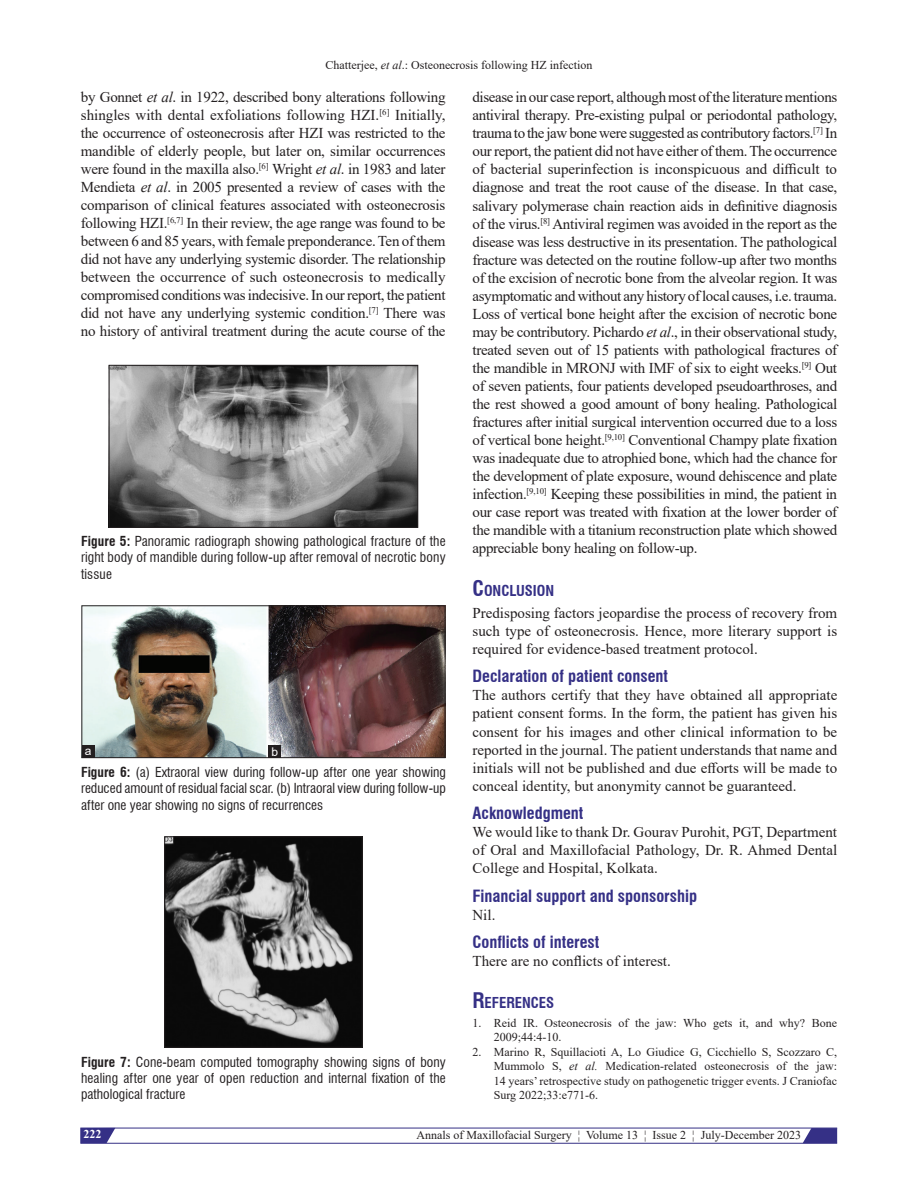
<style>
.page{position:relative;width:918px;height:1188px;background:#fff}
.page>*{position:absolute;margin:0;border:0;box-sizing:border-box;transform-origin:0 0}
.t1{font:700 condensed 16.5px "Swiss 721 BT";color:#353086}
.TX{font:15px/18px "Times New Roman";color:#231f20;text-align:justify}
.t2{font:700 condensed 14.7px "Swiss 721 BT";color:#353086}
.FGC{font:condensed 13.5px/16.2px "Swiss 721 BT";letter-spacing:.01em;color:#231f20;text-align:justify}
.REF{font:12px/14.4px "Times New Roman";color:#231f20}
.t3{font:700 12px "Times New Roman";color:#fff}
.LABEL{font:12px "Arial";color:#fff}
.s1{font-style:italic}
.s2{font-size:21px}
.s3{font-weight:700}
</style>
<div class="page">
<svg style="left:80px;top:1128px;width:758px;height:16px"></svg>
<img style="left:111px;top:367px;width:305px;height:159px">
<div style="left:109px;top:365px;width:309px;height:163px;border:1px solid #231f20"></div>
<img style="left:166px;top:839px;width:194px;height:206px">
<div style="left:164px;top:837px;width:198px;height:210px;border:1px solid #231f20"></div>
<img style="left:84px;top:608px;width:359px;height:148px">
<div style="left:82px;top:606px;width:363px;height:152px;border:1px solid #231f20"></div>
<div style="left:268px;top:745px;width:13px;height:13px;background:#231f20"></div>
<div style="left:82px;top:745px;width:12px;height:13px;background:#231f20"></div>
<p class="REF" style="left:325px;top:57px;width:269px">Chatterjee, <span class="s1">et al</span>.: Osteonecrosis following HZ infection</p>
<p class="TX" style="left:81px;top:88px;width:366px">by Gonnet <span class="s1">et al</span>. in 1922, described bony alterations following shingles with dental exfoliations following HZI.<sup>[6]</sup> Initially, the occurrence of osteonecrosis after HZI was restricted to the mandible of elderly people, but later on, similar occurrences were found in the maxilla also.<sup>[6]</sup> Wright <span class="s1">et al</span>. in 1983 and later Mendieta <span class="s1">et al</span>. in 2005 presented a review of cases with the comparison of clinical features associated with osteonecrosis following HZI.<sup>[6,7]</sup> In their review, the age range was found to be between 6 and 85 years, with female preponderance. Ten of them did not have any underlying systemic disorder. The relationship between the occurrence of such osteonecrosis to medically compromised conditions was indecisive. In our report, the patient did not have any underlying systemic condition.<sup>[7]</sup> There was no history of antiviral treatment during the acute course of the</p>
<p class="TX" style="left:473px;top:88px;width:366px">disease in our case report, although most of the literature mentions antiviral therapy. Pre‑existing pulpal or periodontal pathology, trauma to the jaw bone were suggested as contributory factors.<sup>[7]</sup> In our report, the patient did not have either of them. The occurrence of bacterial superinfection is inconspicuous and difficult to diagnose and treat the root cause of the disease. In that case, salivary polymerase chain reaction aids in definitive diagnosis of the virus.<sup>[8]</sup> Antiviral regimen was avoided in the report as the disease was less destructive in its presentation. The pathological fracture was detected on the routine follow‑up after two months of the excision of necrotic bone from the alveolar region. It was asymptomatic and without any history of local causes, i.e. trauma.<br>Loss of vertical bone height after the excision of necrotic bone may be contributory. Pichardo <span class="s1">et al</span>., in their observational study, treated seven out of 15 patients with pathological fractures of the mandible in MRONJ with IMF of six to eight weeks.<sup>[9]</sup> Out of seven patients, four patients developed pseudoarthroses, and the rest showed a good amount of bony healing. Pathological fractures after initial surgical intervention occurred due to a loss of vertical bone height.<sup>[9,10]</sup> Conventional Champy plate fixation was inadequate due to atrophied bone, which had the chance for the development of plate exposure, wound dehiscence and plate infection.<sup>[9,10]</sup> Keeping these possibilities in mind, the patient in our case report was treated with fixation at the lower border of the mandible with a titanium reconstruction plate which showed appreciable bony healing on follow‑up.</p>
<h1 class="t2" style="left:473px;top:581px;width:83px"><span class="s2">C</span>ONCLUSION</h1>
<p class="TX" style="left:473px;top:603px;width:366px">Predisposing factors jeopardise the process of recovery from such type of osteonecrosis. Hence, more literary support is required for evidence‑based treatment protocol.</p>
<h2 class="t1" style="left:473px;top:667px;width:197px">Declaration of patient consent</h2>
<p class="TX" style="left:473px;top:686px;width:366px">The authors certify that they have obtained all appropriate patient consent forms. In the form, the patient has given his consent for his images and other clinical information to be reported in the journal. The patient understands that name and initials will not be published and due efforts will be made to conceal identity, but anonymity cannot be guaranteed.</p>
<h2 class="t1" style="left:473px;top:803px;width:112px">Acknowledgment</h2>
<p class="TX" style="left:473px;top:823px;width:366px">We would like to thank Dr. Gourav Purohit, PGT, Department of Oral and Maxillofacial Pathology, Dr. R. Ahmed Dental College and Hospital, Kolkata.</p>
<h2 class="t1" style="left:473px;top:886px;width:226px">Financial support and sponsorship</h2>
<p class="TX" style="left:473px;top:905px;width:24px">Nil.</p>
<h2 class="t1" style="left:473px;top:932px;width:128px">Conflicts of interest</h2>
<p class="TX" style="left:473px;top:951px;width:200px">There are no conflicts of interest.</p>
<h1 class="t2" style="left:473px;top:994px;width:83px"><span class="s2">R</span>EFERENCES</h1>
<p class="REF" style="left:494px;top:1015px;width:345px;text-indent:-21px">1. Reid IR. Osteonecrosis of the jaw: Who gets it, and why? Bone<br>2009;44:4‑10.</p>
<p class="REF" style="left:494px;top:1044px;width:345px;text-align:justify;text-indent:-21px">2. Marino R, Squillacioti A, Lo Giudice G, Cicchiello S, Scozzaro C, Mummolo S, <span class="s1">et al.</span> Medication‑related osteonecrosis of the jaw:<br>14 years’ retrospective study on pathogenetic trigger events. J Craniofac Surg 2022;33:e771‑6.</p>
<p class="FGC" style="left:81px;top:533px;width:366px"><span class="s3">Figure 5:</span> Panoramic radiograph showing pathological fracture of the right body of mandible during follow‑up after removal of necrotic bony tissue</p>
<p class="LABEL" style="left:85px;top:742px;width:8px">a</p>
<p class="LABEL" style="left:272px;top:743px;width:8px">b</p>
<p class="FGC" style="left:81px;top:764px;width:366px"><span class="s3">Figure 6:</span> (a) Extraoral view during follow‑up after one year showing reduced amount of residual facial scar. (b) Intraoral view during follow‑up after one year showing no signs of recurrences</p>
<p class="FGC" style="left:81px;top:1054px;width:366px"><span class="s3">Figure 7:</span> Cone‑beam computed tomography showing signs of bony healing after one year of open reduction and internal fixation of the pathological fracture</p>
<p class="t3" style="left:84px;top:1125px;width:19px">222</p>
<p class="REF" style="left:417px;top:1128px;width:386px">Annals of Maxillofacial Surgery ¦ Volume 13 ¦ Issue 2 ¦ July-December 2023</p>
</div>
